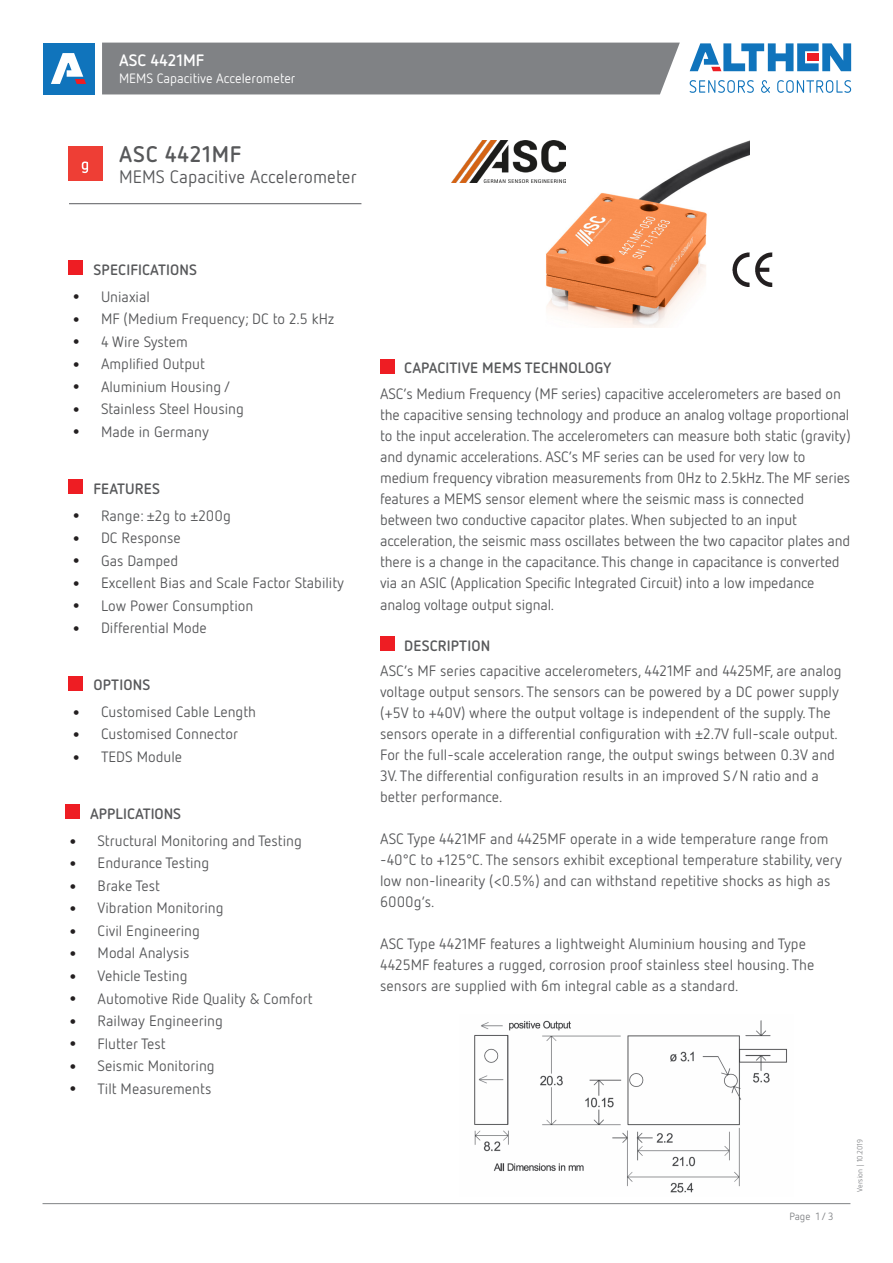
<style>
.page{position:relative;width:893px;height:1263px;background:#fff}
.page>*{position:absolute;margin:0;border:0;box-sizing:border-box;transform-origin:0 0}
.t1{font:700 22.5px "Netto OT";letter-spacing:.03em;color:#57585a}
.t2{font:18px "Netto OT";letter-spacing:.005em;color:#57585a}
._1Head_12pf_Bold{font:700 16.5px "Netto OT";color:#fff}
.FT_10pt_regular{font:15px/21px "Netto OT";color:#57585a}
.Fliesstext_Head_10p{font:700 15px "Netto OT";letter-spacing:.01em;color:#57585a}
.FT_10pt_regular-2{font:700 15px "Netto OT";letter-spacing:.01em;color:#57585a}
._1Head_12pf_Bold-2{font:13.5px "Netto OT";color:#fff}
.t3{font:10.5px "Netto OT";color:#808285}
.t4{font:7.5px "Netto OT";color:#808285}
.s1{font-size:27px;color:#231f20}
</style>
<div class="page">
<div style="left:102px;top:43px;width:578px;height:51px;background:#808285"></div>
<hr style="left:43px;top:1203px;width:807px;height:1px;background:#808285">
<div style="left:43px;top:43px;width:51px;height:51px;background:#1074bc"></div>
<svg style="left:51px;top:53px;width:35px;height:31px"></svg>
<svg style="left:690px;top:80px;width:64px;height:13px"></svg>
<svg style="left:761px;top:80px;width:9px;height:13px"></svg>
<svg style="left:777px;top:80px;width:74px;height:13px"></svg>
<svg style="left:690px;top:43px;width:161px;height:28px"></svg>
<div style="left:68px;top:147px;width:34px;height:34px;background:#ee3e35"></div>
<svg style="left:82px;top:162px;width:6px;height:11px"></svg>
<img style="left:546px;top:140px;width:203px;height:188px">
<img style="left:730px;top:251px;width:43px;height:38px">
<div style="left:65px;top:804px;width:15px;height:15px;background:#ee1d23"></div>
<div style="left:68px;top:479px;width:15px;height:15px;background:#ee1d23"></div>
<div style="left:68px;top:260px;width:15px;height:15px;background:#ee1d23"></div>
<div style="left:68px;top:675px;width:15px;height:15px;background:#ee1d23"></div>
<div style="left:380px;top:359px;width:15px;height:15px;background:#ee1d23"></div>
<div style="left:380px;top:636px;width:15px;height:15px;background:#ee1d23"></div>
<img style="left:451px;top:140px;width:114px;height:43px">
<hr style="left:69px;top:203px;width:292px;height:1px;background:#6c6d70">
<img style="left:474px;top:1020px;width:313px;height:173px">
<p class="_1Head_12pf_Bold" style="left:119px;top:50px;width:87px">ASC 4421MF</p>
<p class="_1Head_12pf_Bold-2" style="left:119px;top:70px;width:178px">MEMS Capacitive Accelerometer</p>
<p class="t1" style="left:119px;top:140px;width:123px">ASC 4421MF</p>
<p class="t2" style="left:119px;top:166px;width:239px">MEMS Capacitive Accelerometer</p>
<p class="Fliesstext_Head_10p" style="left:94px;top:260px;width:105px">SPECIFICATIONS</p>
<p class="FT_10pt_regular" style="left:69px;top:286px;width:82px"><span class="s1">•</span> Uniaxial</p>
<p class="FT_10pt_regular" style="left:69px;top:308px;width:267px"><span class="s1">•</span> MF (Medium Frequency; DC to 2.5 kHz</p>
<p class="FT_10pt_regular" style="left:69px;top:331px;width:120px"><span class="s1">•</span> 4 Wire System</p>
<p class="FT_10pt_regular" style="left:69px;top:353px;width:137px"><span class="s1">•</span> Amplified Output</p>
<p class="FT_10pt_regular" style="left:69px;top:376px;width:164px"><span class="s1">•</span> Aluminium Housing /</p>
<p class="FT_10pt_regular" style="left:69px;top:398px;width:176px"><span class="s1">•</span> Stainless Steel Housing</p>
<p class="FT_10pt_regular" style="left:69px;top:421px;width:141px"><span class="s1">•</span> Made in Germany</p>
<p class="Fliesstext_Head_10p" style="left:94px;top:479px;width:68px">FEATURES</p>
<p class="FT_10pt_regular" style="left:69px;top:504px;width:163px"><span class="s1">•</span> Range: ±2g to ±200g</p>
<p class="FT_10pt_regular" style="left:69px;top:527px;width:113px"><span class="s1">•</span> DC Response</p>
<p class="FT_10pt_regular" style="left:69px;top:549px;width:111px"><span class="s1">•</span> Gas Damped</p>
<p class="FT_10pt_regular" style="left:69px;top:572px;width:276px"><span class="s1">•</span> Excellent Bias and Scale Factor Stability</p>
<p class="FT_10pt_regular" style="left:69px;top:594px;width:186px"><span class="s1">•</span> Low Power Consumption</p>
<p class="FT_10pt_regular" style="left:69px;top:617px;width:139px"><span class="s1">•</span> Differential Mode</p>
<p class="Fliesstext_Head_10p" style="left:94px;top:675px;width:58px">OPTIONS</p>
<p class="FT_10pt_regular" style="left:69px;top:701px;width:188px"><span class="s1">•</span> Customised Cable Length</p>
<p class="FT_10pt_regular" style="left:69px;top:723px;width:170px"><span class="s1">•</span> Customised Connector</p>
<p class="FT_10pt_regular" style="left:69px;top:746px;width:114px"><span class="s1">•</span> TEDS Module</p>
<p class="Fliesstext_Head_10p" style="left:90px;top:804px;width:93px">APPLICATIONS</p>
<p class="FT_10pt_regular" style="left:66px;top:830px;width:238px"><span class="s1">•</span> Structural Monitoring and Testing</p>
<p class="FT_10pt_regular" style="left:66px;top:852px;width:145px"><span class="s1">•</span> Endurance Testing</p>
<p class="FT_10pt_regular" style="left:66px;top:875px;width:96px"><span class="s1">•</span> Brake Test</p>
<p class="FT_10pt_regular" style="left:66px;top:897px;width:159px"><span class="s1">•</span> Vibration Monitoring</p>
<p class="FT_10pt_regular" style="left:66px;top:920px;width:136px"><span class="s1">•</span> Civil Engineering</p>
<p class="FT_10pt_regular" style="left:66px;top:942px;width:125px"><span class="s1">•</span> Modal Analysis</p>
<p class="FT_10pt_regular" style="left:66px;top:965px;width:123px"><span class="s1">•</span> Vehicle Testing</p>
<p class="FT_10pt_regular" style="left:66px;top:987px;width:248px"><span class="s1">•</span> Automotive Ride Quality &amp; Comfort</p>
<p class="FT_10pt_regular" style="left:66px;top:1010px;width:159px"><span class="s1">•</span> Railway Engineering</p>
<p class="FT_10pt_regular" style="left:66px;top:1032px;width:101px"><span class="s1">•</span> Flutter Test</p>
<p class="FT_10pt_regular" style="left:66px;top:1055px;width:150px"><span class="s1">•</span> Seismic Monitoring</p>
<p class="FT_10pt_regular" style="left:66px;top:1077px;width:147px"><span class="s1">•</span> Tilt Measurements</p>
<p class="FT_10pt_regular-2" style="left:404px;top:359px;width:209px">CAPACITIVE MEMS TECHNOLOGY</p>
<p class="FT_10pt_regular" style="left:380px;top:383px;width:472px">ASC’s Medium Frequency (MF series) capacitive accelerometers are based on the capacitive sensing technology and produce an analog voltage proportional to the input acceleration. The accelerometers can measure both static (gravity) and dynamic accelerations. ASC’s MF series can be used for very low to medium frequency vibration measurements from 0Hz to 2.5kHz. The MF series features a MEMS sensor element where the seismic mass is connected between two conductive capacitor plates. When subjected to an input acceleration, the seismic mass oscillates between the two capacitor plates and there is a change in the capacitance. This change in capacitance is converted via an ASIC (Application Specific Integrated Circuit) into a low impedance</p>
<p class="FT_10pt_regular" style="left:380px;top:594px;width:176px">analog voltage output signal.</p>
<p class="FT_10pt_regular-2" style="left:404px;top:636px;width:88px">DESCRIPTION</p>
<p class="FT_10pt_regular" style="left:380px;top:660px;width:463px">ASC’s MF series capacitive accelerometers, 4421MF and 4425MF, are analog voltage output sensors. The sensors can be powered by a DC power supply (+5V to +40V) where the output voltage is independent of the supply. The sensors operate in a differential configuration with ±2.7V full-scale output.<br>For the full-scale acceleration range, the output swings between 0.3V and 3V. The differential configuration results in an improved S/N ratio and a better performance.</p>
<p class="FT_10pt_regular" style="left:380px;top:828px;width:463px">ASC Type 4421MF and 4425MF operate in a wide temperature range from -40°C to +125°C. The sensors exhibit exceptional temperature stability, very low non-linearity (&lt;0.5%) and can withstand repetitive shocks as high as 6000g’s.</p>
<p class="FT_10pt_regular" style="left:380px;top:933px;width:436px">ASC Type 4421MF features a lightweight Aluminium housing and Type<br>4425MF features a rugged, corrosion proof stainless steel housing. The sensors are supplied with 6m integral cable as a standard.</p>
<p class="t3" style="left:789px;top:1210px;width:46px">Page 1 / 3</p>
<p class="t4" style="left:855px;top:1191px;width:54px;rotate:-90deg">Version | 10.2019</p>
</div>
